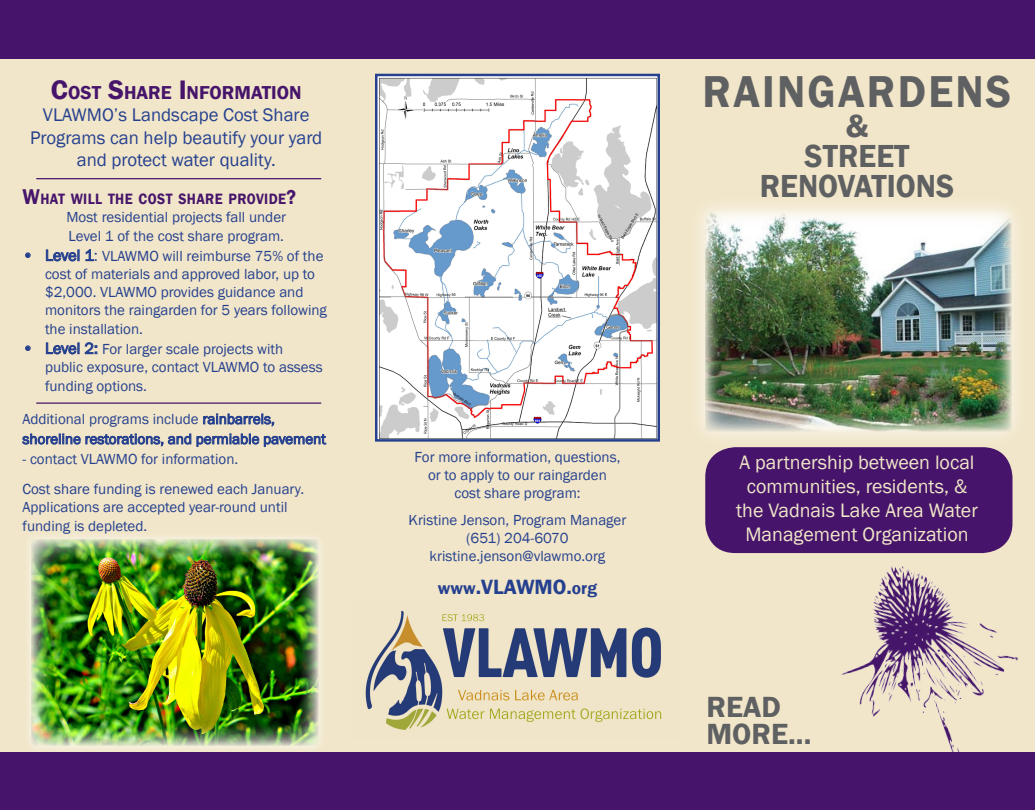
<style>
.page{position:relative;width:1035px;height:810px;background:#fff}
.page>*{position:absolute;margin:0;border:0;box-sizing:border-box;transform-origin:0 0}
.t1{font:600 46px "Franklin Gothic";letter-spacing:.05em;color:#5f6062;scale:.95 1}
.t2{font:600 32.75px "Franklin Gothic";color:#5f6062;scale:.95 1}
.t3{font:600 30px/27.5px "Franklin Gothic";color:#5f6062}
.t4{font:600 21.25px "Franklin Gothic";color:#25408f}
.t5{font:20px/24px "Franklin Gothic";color:#f1e6c9;text-align:center}
.t6{font:600 19.25px "Franklin Gothic";color:#46156b}
.t7{font:18.75px/22.5px "Franklin Gothic";color:#25408f;text-align:center}
.t8{font:600 15.38px "Franklin Gothic";letter-spacing:.03em;color:#46156b;scale:.91 1}
.t9{font:15px/18px "Franklin Gothic";color:#25408f}
.s1{font-size:27.5px}
.s2{font-size:22px}
.s3{font-size:20.62px}
.s4{font-size:16.25px}
.s5{font-size:17.5px}
</style>
<div class="page">
<div style="left:0;top:0;width:1035px;height:788px;background:#f1e6c9"></div>
<div style="left:687px;top:192px;width:343px;height:258px;background:#f2e8cf"></div>
<img style="left:705px;top:211px;width:306px;height:220px">
<div style="left:705px;top:447px;width:308px;height:106px;background:#46156b;border-radius:30px"></div>
<div style="left:23px;top:531px;width:304px;height:224px;background:#f2e9d0"></div>
<img style="left:31px;top:539px;width:287px;height:207px">
<img style="left:378px;top:77px;width:279px;height:362px">
<div style="left:375px;top:74px;width:285px;height:368px;border:2px solid #25408f"></div>
<svg style="left:25px;top:252px;width:6px;height:6px"></svg>
<svg style="left:46px;top:249px;width:33px;height:13px"></svg>
<svg style="left:85px;top:249px;width:9px;height:12px"></svg>
<svg style="left:25px;top:345px;width:6px;height:6px"></svg>
<svg style="left:46px;top:342px;width:33px;height:13px"></svg>
<svg style="left:85px;top:342px;width:12px;height:12px"></svg>
<div style="left:0;top:0;width:1035px;height:58px;background:#46156b"></div>
<img style="left:815px;top:546px;width:204px;height:206px">
<hr style="left:36px;top:178px;width:285px;height:1px;background:#46156b">
<hr style="left:36px;top:402px;width:285px;height:2px;background:#46156b">
<img style="left:365px;top:610px;width:297px;height:120px">
<svg style="left:203px;top:413px;width:71px;height:13px"></svg>
<svg style="left:22px;top:433px;width:304px;height:14px"></svg>
<div style="left:0;top:752px;width:1035px;height:58px;background:#46156b"></div>
<p class="t6" style="left:51px;top:80px;width:252px"><span class="s1">C</span>OST <span class="s1">S</span>HARE <span class="s1">I</span>NFORMATION</p>
<p class="t7" style="left:30px;top:104px;width:294px">VLAWMO’s Landscape Cost Share<br>Programs can help beautify your yard and protect water quality.</p>
<p class="t8" style="left:22px;top:189px;width:302px"><span class="s2">W</span>HAT WI LL THE COST SHARE PROVIDE<span class="s3">?</span></p>
<p class="t9" style="left:66px;top:208px;width:221px">Most residential projects fall under</p>
<p class="t9" style="left:68px;top:228px;width:217px">Level 1 of the cost share program.</p>
<p class="t9" style="left:45px;top:247px;width:283px;text-indent:-22px"><span class="s4">• Level 1:</span> VLAWMO will reimburse 75% of the cost of materials and approved labor, up to $2,000. VLAWMO provides guidance and monitors the raingarden for 5 years following</p>
<p class="t9" style="left:45px;top:321px;width:99px">the installation.</p>
<p class="t9" style="left:45px;top:340px;width:279px;text-indent:-22px"><span class="s4">• Level 2:</span> For larger scale projects with public exposure, contact VLAWMO to assess</p>
<p class="t9" style="left:45px;top:378px;width:104px">funding options.</p>
<p class="t9" style="left:22px;top:409px;width:305px;line-height:20px">Additional programs include rainbarrels, shoreline restorations, and permiable pavement</p>
<p class="t9" style="left:22px;top:450px;width:217px">- contact VLAWMO for information.</p>
<p class="t9" style="left:22px;top:480px;width:283px">Cost share funding is renewed each January.<br>Applications are accepted year-round until</p>
<p class="t9" style="left:22px;top:518px;width:126px">funding is depleted.</p>
<p class="t1" style="left:703px;top:63px;width:327px">RAINGARDENS</p>
<p class="t2" style="left:846px;top:106px;width:25px">&amp;</p>
<p class="t2" style="left:804px;top:136px;width:112px">STREET</p>
<p class="t2" style="left:760px;top:166px;width:206px">RENOVATIONS</p>
<p class="t9" style="left:415px;top:448px;width:207px">For more information, questions,</p>
<p class="t9" style="left:428px;top:466px;width:180px">or to apply to our raingarden</p>
<p class="t9" style="left:454px;top:484px;width:128px">cost share program:</p>
<p class="t9" style="left:409px;top:512px;width:219px">Kristine Jenson, Program Manager</p>
<p class="t9" style="left:466px;top:530px;width:104px">(651) 204-6070</p>
<p class="t9" style="left:430px;top:548px;width:177px">kristine.jenson@vlawmo.org</p>
<p class="t4" style="left:438px;top:574px;width:161px"><span class="s5">www</span>.VLAWMO.<span class="s5">org</span></p>
<p class="t5" style="left:736px;top:451px;width:243px">A partnership between local communities, residents, &amp; the Vadnais Lake Area Water<br>Management Organization</p>
<p class="t3" style="left:707px;top:694px;width:106px">READ<br>MORE...</p>
</div>
